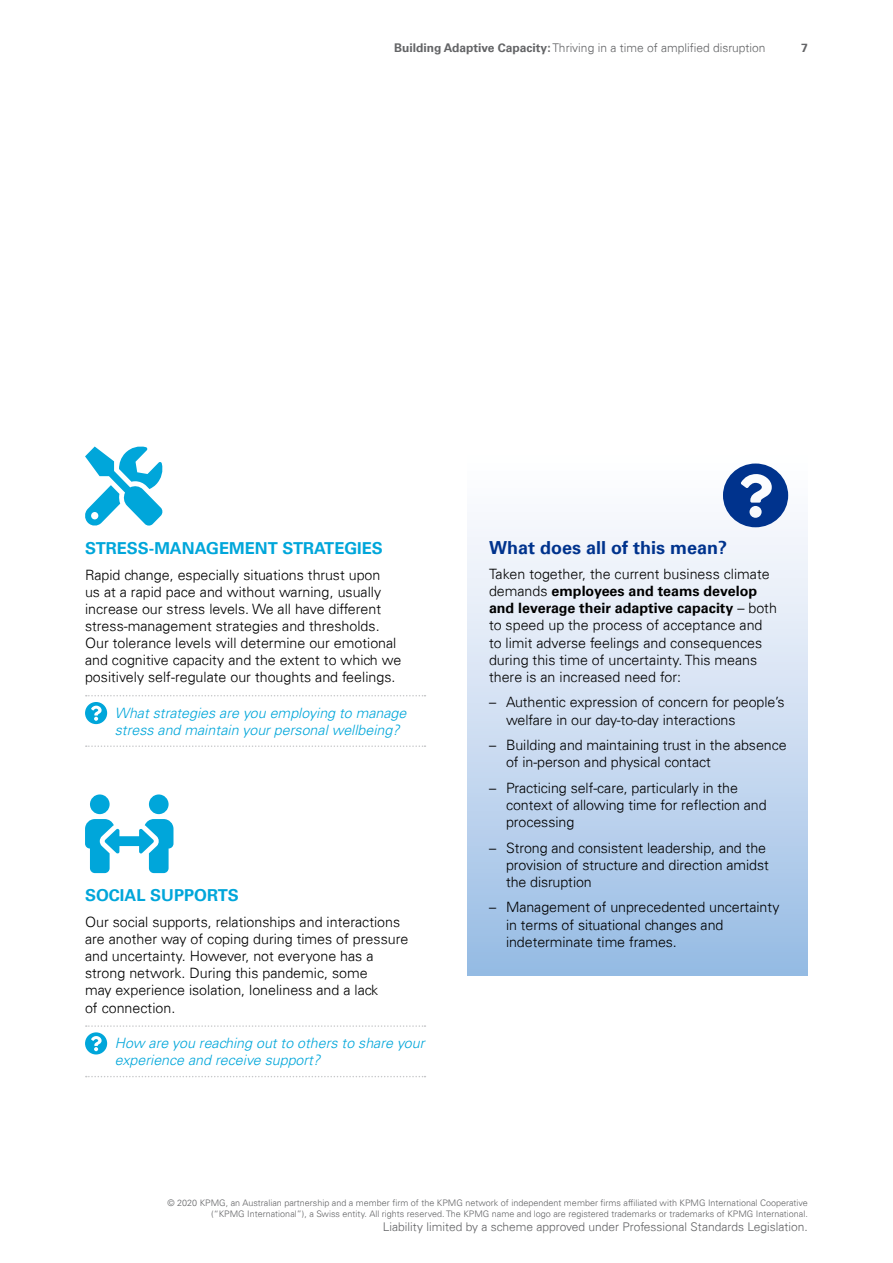
<style>
.page{position:relative;width:893px;height:1263px;background:#fff}
.page>*{position:absolute;margin:0;border:0;box-sizing:border-box;transform-origin:0 0}
.t1{font:700 18px "Univers 65";color:#00338d}
.t2{font:700 16.5px "Univers 65";color:#00a6da}
.t3{font:300 14.25px/17.1px "Univers 45";color:#000}
.t4{font:italic 300 14.25px/17.1px "Univers LT Std";color:#00a6da}
.t5{font:700 14.25px/17.1px "Univers 65";color:#000}
.t6{font:300 12px "Univers 45";color:#636466}
.t7{font:700 12px "Univers 65";color:#636466}
.t8{font:300 9px/10.8px "Univers 45";color:#636466;text-align:right}
.s1{font-family:"Univers 65";font-weight:700}
.s2{font-family:"Univers 45";font-weight:300}
</style>
<div class="page">
<svg style="left:86px;top:695px;width:339px;height:1px"></svg>
<svg style="left:86px;top:745px;width:339px;height:2px"></svg>
<svg style="left:86px;top:1076px;width:339px;height:1px"></svg>
<svg style="left:85px;top:446px;width:78px;height:80px"></svg>
<svg style="left:85px;top:702px;width:22px;height:22px"></svg>
<svg style="left:85px;top:794px;width:88px;height:79px"></svg>
<svg style="left:85px;top:1025px;width:340px;height:29px"></svg>
<div style="left:468px;top:446px;width:340px;height:530px;background:linear-gradient(to bottom,#fff,#99bce4)"></div>
<svg style="left:723px;top:463px;width:65px;height:64px"></svg>
<p class="t6" style="left:394px;top:40px;width:373px"><span class="s1">Building Adaptive Capacity:</span> Thriving in a time of amplified disruption</p>
<p class="t7" style="left:801px;top:40px;width:8px">7</p>
<p class="t2" style="left:85px;top:538px;width:299px">STRESS-MANAGEMENT STRATEGIES</p>
<p class="t3" style="left:85px;top:566px;width:318px">Rapid change, especially situations thrust upon<br>us at a rapid pace and without warning, usually increase our stress levels. We all have different stress-management strategies and thresholds.<br>Our tolerance levels will determine our emotional and cognitive capacity and the extent to which we positively self-regulate our thoughts and feelings.</p>
<p class="t4" style="left:115px;top:704px;width:293px">What strategies are you employing to manage stress and maintain your personal wellbeing?</p>
<p class="t2" style="left:85px;top:886px;width:155px">SOCIAL SUPPORTS</p>
<p class="t3" style="left:85px;top:913px;width:325px">Our social supports, relationships and interactions are another way of coping during times of pressure and uncertainty. However, not everyone has a strong network. During this pandemic, some<br>may experience isolation, loneliness and a lack<br>of connection.</p>
<p class="t4" style="left:115px;top:1035px;width:311px">How are you reaching out to others to share your experience and receive support?</p>
<p class="t1" style="left:489px;top:537px;width:240px">What does all of this mean?</p>
<p class="t3" style="left:489px;top:566px;width:282px">Taken together, the current business climate</p>
<p class="t5" style="left:489px;top:583px;width:289px"><span class="s2">demands</span> employees and teams develop and leverage their adaptive capacity <span class="s2">– both</span></p>
<p class="t3" style="left:489px;top:617px;width:275px">to speed up the process of acceptance and to limit adverse feelings and consequences during this time of uncertainty. This means there is an increased need for:</p>
<p class="t3" style="left:506px;top:694px;width:280px;text-indent:-17px">– Authentic expression of concern for people’s welfare in our day-to-day interactions</p>
<p class="t3" style="left:506px;top:736px;width:282px;text-indent:-17px">– Building and maintaining trust in the absence of in-person and physical contact</p>
<p class="t3" style="left:506px;top:779px;width:262px;text-indent:-17px">– Practicing self-care, particularly in the context of allowing time for reflection and processing</p>
<p class="t3" style="left:506px;top:839px;width:264px;text-indent:-17px">– Strong and consistent leadership, and the provision of structure and direction amidst the disruption</p>
<p class="t3" style="left:506px;top:899px;width:275px;text-indent:-17px">– Management of unprecedented uncertainty in terms of situational changes and indeterminate time frames.</p>
<p class="t8" style="left:168px;top:1197px;width:642px">© 2020 KPMG, an Australian partnership and a member firm of the KPMG network of independent member firms affiliated with KPMG International Cooperative (“KPMG International”), a Swiss entity. All rights reserved. The KPMG name and logo are registered trademarks or trademarks of KPMG International.</p>
<p class="t6" style="left:383px;top:1219px;width:426px">Liability limited by a scheme approved under Professional Standards Legislation.</p>
</div>
